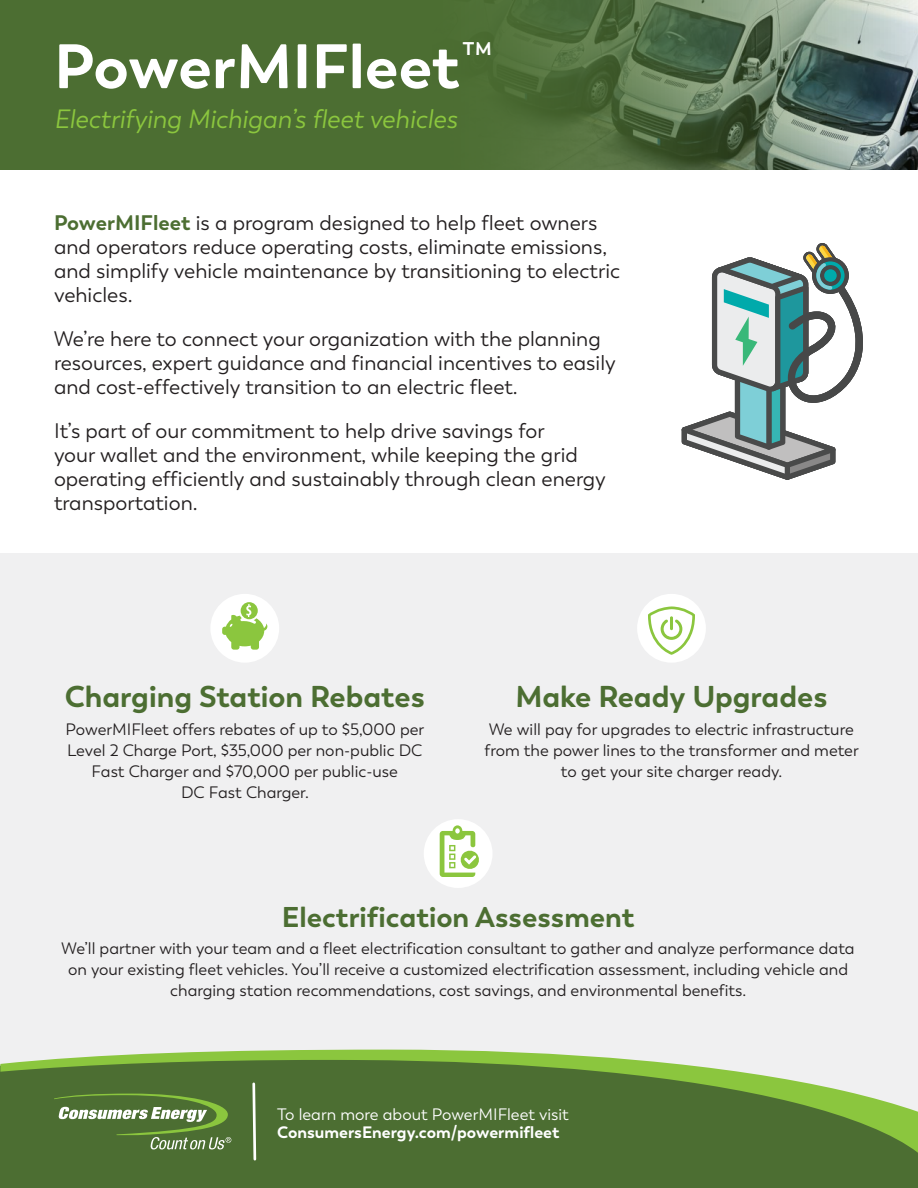
<style>
.page{position:relative;width:918px;height:1188px;background:#fff}
.page>*{position:absolute;margin:0;border:0;box-sizing:border-box;transform-origin:0 0}
.t1{font:700 62.4px "Boston";color:#fff}
.t2{font:700 30px "Boston";color:#4c6e32}
.t3{font:700 28.5px "Boston";color:#4c6e32}
.t4{font:italic 26.4px "Boston";color:#8bc63e}
.t5{font:21px/24px "Boston";color:#231f20}
.t6{font:700 18.3px "Boston";color:#fff}
.t7{font:16.5px/21px "Boston";color:#231f20;text-align:center}
.t8{font:16.5px "Boston";color:#fff}
.t9{font:700 16.5px "Boston";color:#fff}
.s1{font-weight:700;color:#4c6e32}
</style>
<div class="page">
<div style="left:0;top:554px;width:918px;height:634px;background:#f0f0f1"></div>
<div style="left:0;top:1153px;width:918px;height:35px;background:#4c6e32"></div>
<svg style="left:0;top:0;width:918px;height:170px;background:#557244"></svg>
<svg style="left:0;top:1050px;width:918px;height:103px;background:#6a8c4c"></svg>
<svg style="left:54px;top:1094px;width:177px;height:55px;background:#68874d"></svg>
<svg style="left:251px;top:1081px;width:7px;height:81px"></svg>
<svg style="left:682px;top:243px;width:181px;height:237px"></svg>
<div style="left:210px;top:594px;width:69px;height:69px;background:#fff;border-radius:50%"></div>
<svg style="left:222px;top:602px;width:45px;height:48px"></svg>
<div style="left:424px;top:819px;width:69px;height:69px;background:#fff;border-radius:50%"></div>
<svg style="left:440px;top:825px;width:39px;height:52px"></svg>
<div style="left:637px;top:594px;width:69px;height:69px;background:#fff;border-radius:50%"></div>
<svg style="left:648px;top:606px;width:47px;height:49px"></svg>
<hr style="left:670px;top:616px;width:3px;height:14px;background:#8bc63e;border-radius:2px">
<h1 class="t1" style="left:54px;top:28px;width:407px">PowerMIFleet</h1>
<p class="t6" style="left:463px;top:37px;width:31px">TM</p>
<h3 class="t4" style="left:54px;top:103px;width:405px">Electrifying Michigan’s fleet vehicles</h3>
<p class="t5" style="left:54px;top:211px;width:568px"><span class="s1">PowerMIFleet</span> is a program designed to help fleet owners and operators reduce operating costs, eliminate emissions, and simplify vehicle maintenance by transitioning to electric vehicles.</p>
<p class="t5" style="left:54px;top:327px;width:563px">We’re here to connect your organization with the planning resources, expert guidance and financial incentives to easily and cost-effectively transition to an electric fleet.</p>
<p class="t5" style="left:54px;top:419px;width:553px">It’s part of our commitment to help drive savings for<br>your wallet and the environment, while keeping the grid operating efficiently and sustainably through clean energy transportation.</p>
<h2 class="t2" style="left:65px;top:678px;width:362px">Charging Station Rebates</h2>
<p class="t7" style="left:66px;top:719px;width:360px">PowerMIFleet offers rebates of up to $5,000 per Level 2 Charge Port, $35,000 per non-public DC Fast Charger and $70,000 per public-use<br>DC Fast Charger.</p>
<h2 class="t2" style="left:515px;top:678px;width:314px">Make Ready Upgrades</h2>
<p class="t7" style="left:485px;top:719px;width:376px">We will pay for upgrades to electric infrastructure from the power lines to the transformer and meter to get your site charger ready.</p>
<h3 class="t3" style="left:282px;top:899px;width:354px">Electrification Assessment</h3>
<p class="t7" style="left:62px;top:938px;width:794px">We’ll partner with your team and a fleet electrification consultant to gather and analyze performance data on your existing fleet vehicles. You’ll receive a customized electrification assessment, including vehicle and charging station recommendations, cost savings, and environmental benefits.</p>
<p class="t8" style="left:277px;top:1105px;width:293px">To learn more about PowerMIFleet visit</p>
<p class="t9" style="left:277px;top:1122px;width:284px">ConsumersEnergy.com/powermifleet</p>
</div>
